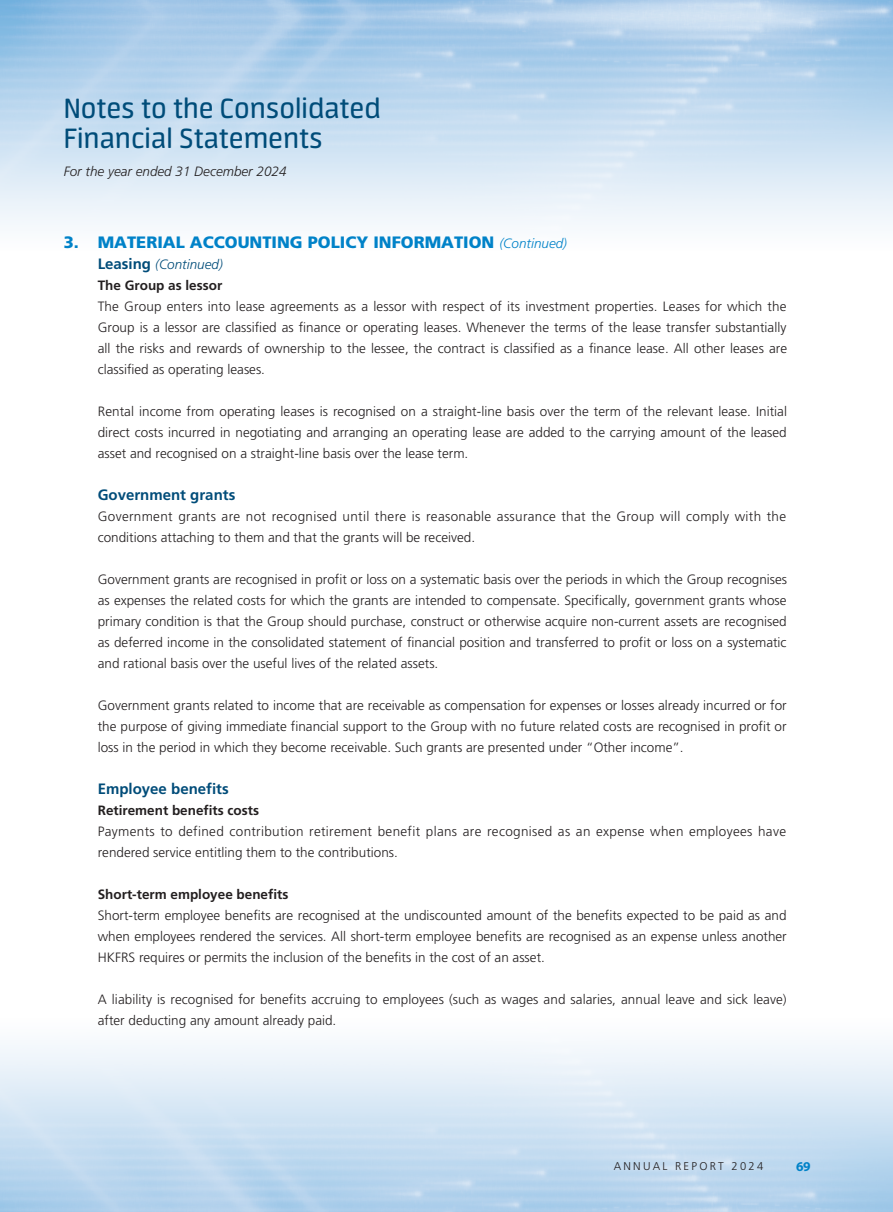
<style>
.page{position:relative;width:893px;height:1212px;background:#fff}
.page>*{position:absolute;margin:0;border:0;box-sizing:border-box;transform-origin:0 0}
.t1{font:31.5px/30px "Neuron";color:#004c79}
._01_H1{font:900 16.5px "Frutiger LT Std";color:#0082c8}
._02_H2{font:700 15px "Frutiger LT Std";color:#004c79}
._00_txt{font:300 13.5px/21px "Frutiger LT Std";color:#231f20;text-align:justify}
._00_txt-2{font:300 13.5px/21px "Frutiger LT Std";letter-spacing:.025em;color:#231f20}
._03_H3{font:700 13.5px "Frutiger LT Std";color:#231f20}
.t2{font:italic 300 13.5px "Frutiger LT Std";color:#231f20}
._02_H2-2{font:italic 300 13.5px "Frutiger LT Std";color:#004c79}
.t3{font:700 13.5px "Myriad Pro";color:#0082c8}
.t4{font:300 11.25px "Frutiger LT Std";letter-spacing:.2em;color:#231f20}
.s1{font-weight:300;font-style:italic;font-size:13.5px}
.s2{font-weight:700;font-style:normal;font-size:15px}
</style>
<div class="page">
<h1 class="t1" style="left:64px;top:93px;width:318px">Notes to the Consolidated<br>Financial Statements</h1>
<p class="t2" style="left:64px;top:164px;width:224px">For the year ended 31 December 2024</p>
<p class="_01_H1" style="left:64px;top:232px;width:505px">3. MATERIAL ACCOUNTING POLICY INFORMATION <span class="s1">(Continued)</span></p>
<p class="_02_H2-2" style="left:98px;top:256px;width:127px"><span class="s2">Leasing</span> (Continued)</p>
<p class="_03_H3" style="left:98px;top:277px;width:126px">The Group as lessor</p>
<p class="_00_txt" style="left:98px;top:296px;width:691px">The Group enters into lease agreements as a lessor with respect of its investment properties. Leases for which the Group is a lessor are classified as finance or operating leases. Whenever the terms of the lease transfer substantially all the risks and rewards of ownership to the lessee, the contract is classified as a finance lease. All other leases are classified as operating leases.</p>
<p class="_00_txt" style="left:98px;top:401px;width:691px">Rental income from operating leases is recognised on a straight-line basis over the term of the relevant lease. Initial direct costs incurred in negotiating and arranging an operating lease are added to the carrying amount of the leased asset and recognised on a straight-line basis over the lease term.</p>
<p class="_02_H2" style="left:98px;top:486px;width:139px">Government grants</p>
<p class="_00_txt-2" style="left:98px;top:506px;width:690px">Government grants are not recognised until there is reasonable assurance that the Group will comply with the conditions attaching to them and that the grants will be received.</p>
<p class="_00_txt" style="left:98px;top:569px;width:691px">Government grants are recognised in profit or loss on a systematic basis over the periods in which the Group recognises as expenses the related costs for which the grants are intended to compensate. Specifically, government grants whose primary condition is that the Group should purchase, construct or otherwise acquire non-current assets are recognised as deferred income in the consolidated statement of financial position and transferred to profit or loss on a systematic and rational basis over the useful lives of the related assets.</p>
<p class="_00_txt" style="left:98px;top:695px;width:690px">Government grants related to income that are receivable as compensation for expenses or losses already incurred or for the purpose of giving immediate financial support to the Group with no future related costs are recognised in profit or loss in the period in which they become receivable. Such grants are presented under “Other income”.</p>
<p class="_02_H2" style="left:98px;top:780px;width:132px">Employee benefits</p>
<p class="_03_H3" style="left:98px;top:802px;width:163px">Retirement benefits costs</p>
<p class="_00_txt-2" style="left:98px;top:821px;width:690px">Payments to defined contribution retirement benefit plans are recognised as an expense when employees have rendered service entitling them to the contributions.</p>
<p class="_03_H3" style="left:98px;top:886px;width:192px">Short-term employee benefits</p>
<p class="_00_txt" style="left:98px;top:905px;width:690px">Short-term employee benefits are recognised at the undiscounted amount of the benefits expected to be paid as and when employees rendered the services. All short-term employee benefits are recognised as an expense unless another HKFRS requires or permits the inclusion of the benefits in the cost of an asset.</p>
<p class="_00_txt" style="left:98px;top:989px;width:690px">A liability is recognised for benefits accruing to employees (such as wages and salaries, annual leave and sick leave) after deducting any amount already paid.</p>
<p class="t4" style="left:614px;top:1159px;width:151px">ANNUAL REPORT 2024</p>
<p class="t3" style="left:796px;top:1157px;width:16px">69</p>
</div>
